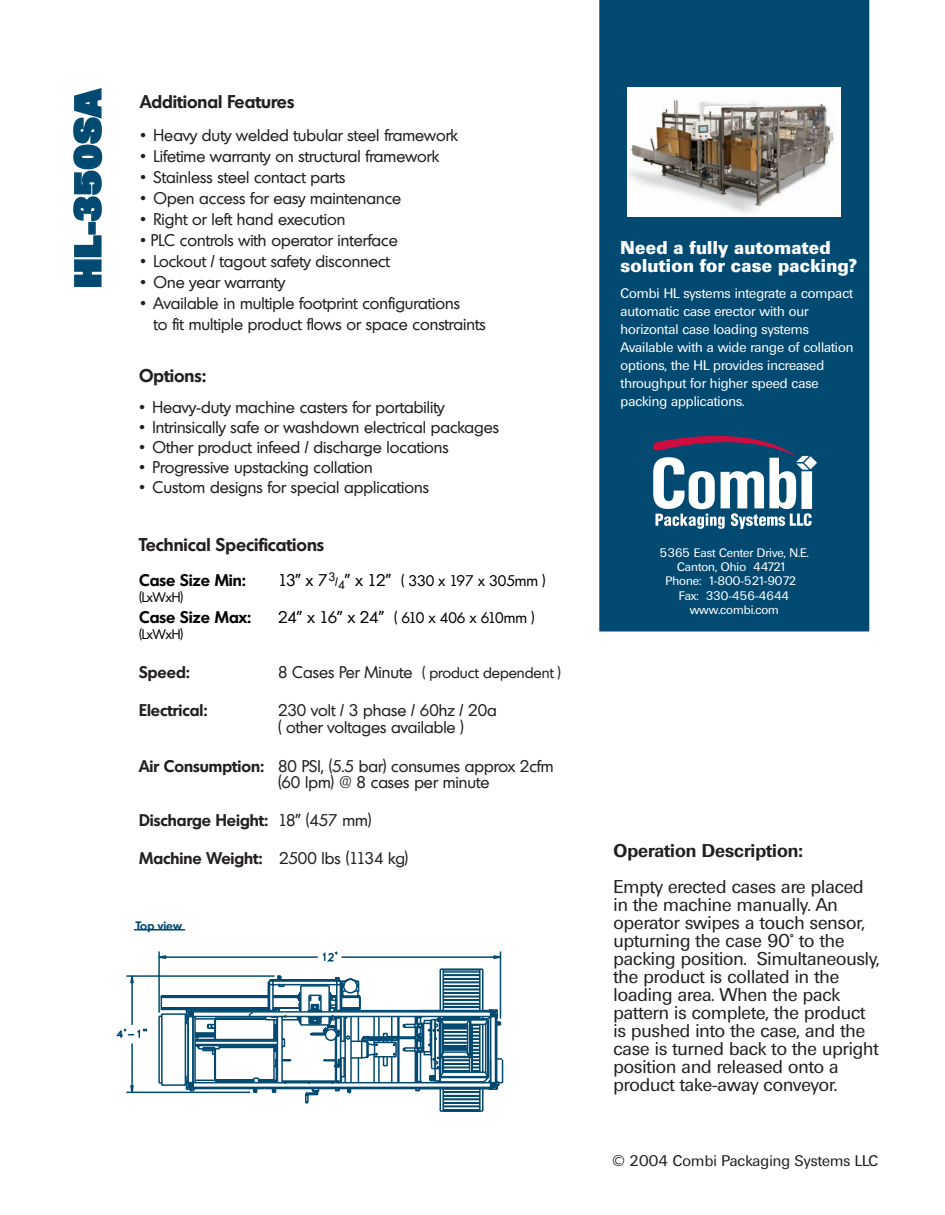
<style>
.page{position:relative;width:945px;height:1215px;background:#fff}
.page>*{position:absolute;margin:0;border:0;box-sizing:border-box;transform-origin:0 0}
.t1{font:800 36px "Ultimate";letter-spacing:.02em;color:#024a72}
.t2{font:18px/18px "Ultimate";color:#231f20}
.t3{font:600 18px "Montreal";color:#231f20}
.t4{font:700 18px/18px "Ultimate";letter-spacing:.02em;color:#fff}
.t5{font:600 18px "Ultimate";color:#231f20}
.t6{font:16.5px/16.5px "Montreal";color:#231f20}
.t7{font:600 16.5px "Montreal";color:#231f20}
.t8{font:600 16.5px "Montreal";color:#000}
.t9{font:15px "Montreal";color:#231f20}
.t10{font:15px "Ultimate";letter-spacing:.01em;color:#231f20}
.t11{font:15px "Montreal";color:#000}
.t12{font:15px "Montreal";letter-spacing:-.045em;color:#000}
.t13{font:13.5px/18px "Ultimate";color:#fff}
.t14{font:13.5px "Montreal";color:#000}
.t15{font:12px/14.4px "Ultimate";color:#fff;text-align:center}
.t16{font:600 12px "Montreal";color:#024a72}
.s1{font-size:16.5px}
.s2{font-size:12px}
.s3{font-weight:600}
.s4{font-weight:400}
</style>
<div class="page">
<div style="left:599px;top:0;width:270px;height:632px;background:#024a72"></div>
<svg style="left:804px;top:456px;width:13px;height:13px"></svg>
<svg style="left:653px;top:435px;width:159px;height:94px"></svg>
<svg style="left:133px;top:929px;width:53px;height:2px"></svg>
<svg style="left:305px;top:1094px;width:179px;height:18px"></svg>
<svg style="left:116px;top:951px;width:388px;height:143px"></svg>
<img style="left:628px;top:87px;width:213px;height:130px">
<h1 class="t1" style="left:67px;top:288px;width:201px;rotate:-90deg">HL-350SA</h1>
<p class="t3" style="left:140px;top:90px;width:156px">Additional Features</p>
<p class="t6" style="left:140px;top:126px;width:319px">• Heavy duty welded tubular steel framework</p>
<p class="t6" style="left:140px;top:147px;width:300px">• Lifetime warranty on structural framework</p>
<p class="t6" style="left:140px;top:168px;width:207px">• Stainless steel contact parts</p>
<p class="t6" style="left:140px;top:189px;width:263px">• Open access for easy maintenance</p>
<p class="t6" style="left:140px;top:210px;width:207px">• Right or left hand execution</p>
<p class="t6" style="left:140px;top:231px;width:259px">• PLC controls with operator interface</p>
<p class="t6" style="left:140px;top:252px;width:251px">• Lockout / tagout safety disconnect</p>
<p class="t6" style="left:140px;top:273px;width:147px">• One year warranty</p>
<p class="t6" style="left:154px;top:292px;width:334px;line-height:21px;text-indent:-13px">• Available in multiple footprint configurations<br>to fit multiple product flows or space constraints</p>
<p class="t3" style="left:139px;top:364px;width:69px">Options:</p>
<p class="t6" style="left:139px;top:399px;width:307px">• Heavy-duty machine casters for portability</p>
<p class="t6" style="left:139px;top:419px;width:362px">• Intrinsically safe or washdown electrical packages</p>
<p class="t6" style="left:139px;top:438px;width:311px">• Other product infeed / discharge locations</p>
<p class="t6" style="left:139px;top:458px;width:235px">• Progressive upstacking collation</p>
<p class="t6" style="left:139px;top:478px;width:291px">• Custom designs for special applications</p>
<p class="t3" style="left:139px;top:533px;width:187px">Technical Specifications</p>
<p class="t8" style="left:139px;top:570px;width:109px">Case Size Min:</p>
<p class="t11" style="left:278px;top:572px;width:269px"><span class="s1">13” x 7</span><sup>3</sup><span class="s2">/</span><sub>4</sub><span class="s1">” x 12”</span> ( 330 x 197 x 305mm )</p>
<p class="t14" style="left:139px;top:589px;width:46px">(LxWxH)</p>
<p class="t8" style="left:139px;top:607px;width:114px">Case Size Max:</p>
<p class="t12" style="left:278px;top:609px;width:258px"><span class="s1">24” x 16” x 24”</span> ( 610 x 406 x 610mm )</p>
<p class="t14" style="left:139px;top:626px;width:46px">(LxWxH)</p>
<p class="t7" style="left:139px;top:662px;width:53px">Speed:</p>
<p class="t9" style="left:278px;top:664px;width:285px"><span class="s1">8 Cases Per Minute</span> ( product dependent )</p>
<p class="t7" style="left:139px;top:700px;width:70px">Electrical:</p>
<p class="t6" style="left:278px;top:702px;width:220px">230 volt / 3 phase / 60hz / 20a ( other voltages available )</p>
<p class="t6" style="left:278px;top:757px;width:277px;text-indent:-139px"><span class="s3">Air Consumption:</span> 80 PSI, (5.5 bar) consumes approx 2cfm (60 lpm) @ 8 cases per minute</p>
<p class="t7" style="left:139px;top:810px;width:234px">Discharge Height: <span class="s4">18” (457 mm)</span></p>
<p class="t6" style="left:139px;top:849px;width:271px"><span class="s3">Machine Weight:</span> 2500 lbs (1134 kg)</p>
<p class="t16" style="left:136px;top:918px;width:47px">Top view</p>
<p class="t4" style="left:621px;top:240px;width:238px">Need a fully automated solution for case packing?</p>
<p class="t13" style="left:621px;top:284px;width:234px">Combi HL systems integrate a compact automatic case erector with our horizontal case loading systems Available with a wide range of collation options, the HL provides increased throughput for higher speed case packing applications.</p>
<p class="t15" style="left:660px;top:545px;width:150px">5365 East Center Drive, N.E.<br>Canton, Ohio 44721<br>Phone: 1-800-521-9072<br>Fax: 330-456-4644 www.combi.com</p>
<p class="t5" style="left:614px;top:840px;width:191px">Operation Description:</p>
<p class="t2" style="left:614px;top:878px;width:268px">Empty erected cases are placed in the machine manually. An operator swipes a touch sensor, upturning the case 90˚ to the packing position. Simultaneously, the product is collated in the loading area. When the pack pattern is complete, the product is pushed into the case, and the case is turned back to the upright position and released onto a product take-away conveyor.</p>
<p class="t10" style="left:612px;top:1152px;width:268px">© 2004 Combi Packaging Systems LLC</p>
</div>
